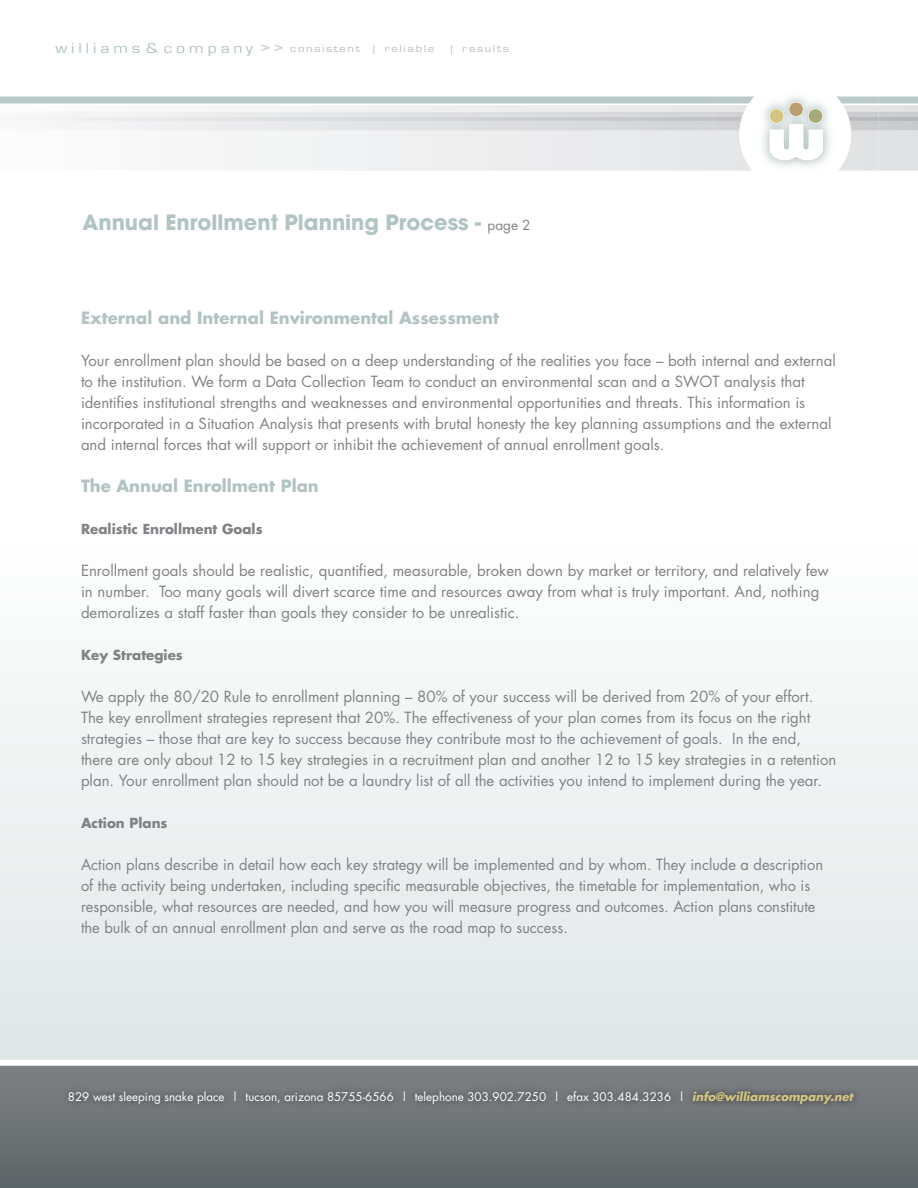
<style>
.page{position:relative;width:918px;height:1188px;background:#fff}
.page>*{position:absolute;margin:0;border:0;box-sizing:border-box;transform-origin:0 0}
.t1{font:700 21px "Avant Garde";color:#b2c3c4}
.t2{font:700 16.5px "Futura";color:#b2c3c4}
.t3{font:15px/21px "Futura";color:#808285}
.t4{font:700 13.5px "Futura";color:#808285}
.t5{font:13.2px "Eurostile";letter-spacing:.25em;color:#b2c3c4;scale:1.19 1}
.t6{font:11.7px "Futura";color:#fff}
.t7{font:9.45px "Eurostile";letter-spacing:.15em;color:#bcbdc0;scale:1.19 1}
.s1{font-size:9.45px;color:#bcbdc0}
.s2{font-family:"Futura";font-weight:400;font-size:13.5px;color:#808285}
.s3{font-weight:700;font-style:italic;color:#d2c682}
</style>
<div class="page">
<div style="left:0;top:535px;width:918px;height:528px;background:linear-gradient(to bottom,#fefefe,#e0e6e6)"></div>
<div style="left:0;top:1063px;width:918px;height:125px;background:linear-gradient(to bottom,#808285,#5c6567)"></div>
<div style="left:61px;top:1084px;width:800px;height:28px;background:#231f20;opacity:.75"></div>
<svg style="left:0;top:97px;width:918px;height:74px"></svg>
<div style="left:0;top:1060px;width:918px;height:6px;background:#fff"></div>
<p class="t5" style="left:55px;top:40px;width:257px">williams &amp; company &gt;&gt; <span class="s1">consistent</span></p>
<p class="t7" style="left:373px;top:42px;width:53px">| reliable</p>
<p class="t7" style="left:450px;top:42px;width:51px">| results</p>
<p class="t1" style="left:82px;top:209px;width:450px">Annual Enrollment Planning Process - <span class="s2">page 2</span></p>
<p class="t2" style="left:81px;top:306px;width:420px">External and Internal Environmental Assessment</p>
<p class="t3" style="left:81px;top:349px;width:756px">Your enrollment plan should be based on a deep understanding of the realities you face – both internal and external to the institution. We form a Data Collection Team to conduct an environmental scan and a SWOT analysis that identifies institutional strengths and weaknesses and environmental opportunities and threats. This information is incorporated in a Situation Analysis that presents with brutal honesty the key planning assumptions and the external and internal forces that will support or inhibit the achievement of annual enrollment goals.</p>
<p class="t2" style="left:81px;top:474px;width:239px">The Annual Enrollment Plan</p>
<p class="t4" style="left:81px;top:519px;width:183px">Realistic Enrollment Goals</p>
<p class="t3" style="left:81px;top:559px;width:750px">Enrollment goals should be realistic, quantified, measurable, broken down by market or territory, and relatively few in number. Too many goals will divert scarce time and resources away from what is truly important. And, nothing demoralizes a staff faster than goals they consider to be unrealistic.</p>
<p class="t4" style="left:81px;top:645px;width:103px">Key Strategies</p>
<p class="t3" style="left:81px;top:685px;width:757px">We apply the 80/20 Rule to enrollment planning – 80% of your success will be derived from 20% of your effort.<br>The key enrollment strategies represent that 20%. The effectiveness of your plan comes from its focus on the right strategies – those that are key to success because they contribute most to the achievement of goals. In the end, there are only about 12 to 15 key strategies in a recruitment plan and another 12 to 15 key strategies in a retention plan. Your enrollment plan should not be a laundry list of all the activities you intend to implement during the year.</p>
<p class="t4" style="left:81px;top:813px;width:88px">Action Plans</p>
<p class="t3" style="left:81px;top:853px;width:744px">Action plans describe in detail how each key strategy will be implemented and by whom. They include a description of the activity being undertaken, including specific measurable objectives, the timetable for implementation, who is responsible, what resources are needed, and how you will measure progress and outcomes. Action plans constitute the bulk of an annual enrollment plan and serve as the road map to success.</p>
<p class="t6" style="left:68px;top:1089px;width:787px">829 west sleeping snake place | tucson, arizona 85755-6566 | telephone 303.902.7250 | efax 303.484.3236 | <span class="s3">info@williamscompany.net</span></p>
</div>
